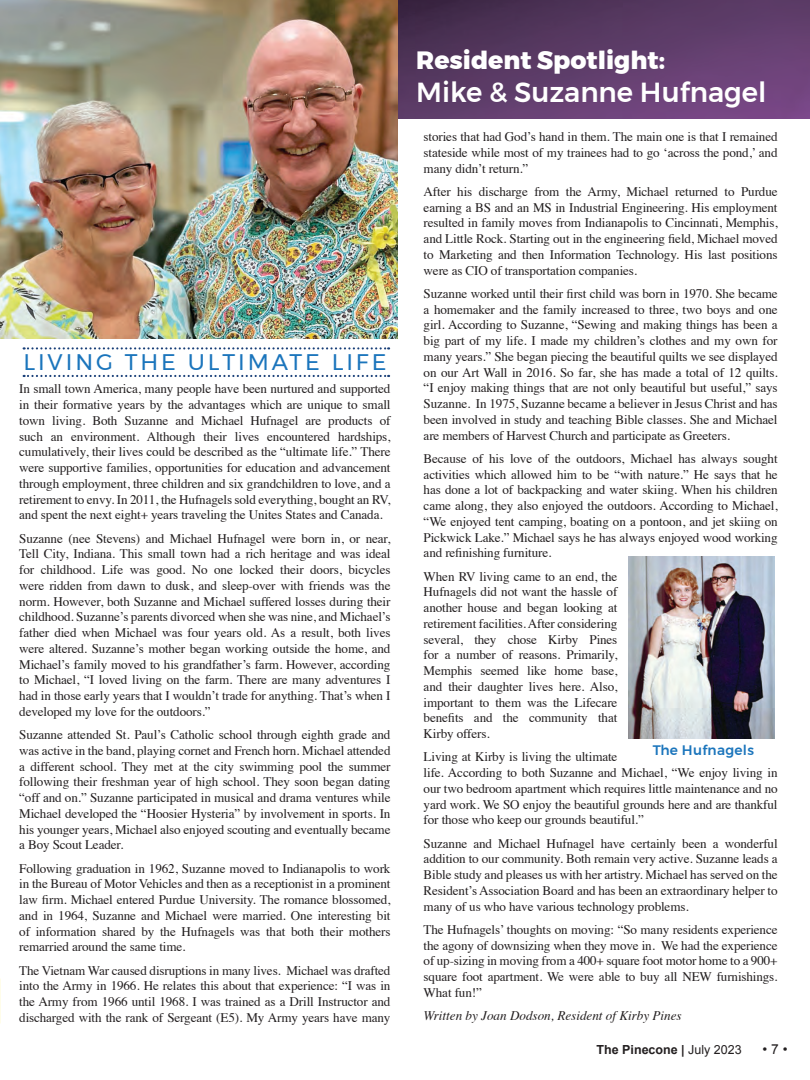
<style>
.page{position:relative;width:810px;height:1080px;background:#fff}
.page>*{position:absolute;margin:0;border:0;box-sizing:border-box;transform-origin:0 0}
.t1{font:500 27.5px "Montserrat";color:#fff}
.t2{font:800 25px "Montserrat";color:#fff}
.t3{font:22.5px "Montserrat";letter-spacing:.13em;color:#1b75bc}
.t4{font:500 13.75px "Montserrat";letter-spacing:.02em;color:#1b75bc}
.t5{font:13.75px "Arial";color:#231f20}
.t6{font:13.12px/15.8px "Times";letter-spacing:-.01em;color:#231f20;text-align:justify}
.t7{font:italic 13.12px "Times";color:#231f20}
.t8{font:700 12.5px "Arial";color:#231f20}
.s1{font-style:italic}
.s2{font-weight:400}
</style>
<div class="page">
<svg style="left:24px;top:375px;width:365px;height:2px"></svg>
<svg style="left:24px;top:347px;width:365px;height:3px"></svg>
<img style="left:398px;top:0;width:412px;height:119px">
<img style="left:0;top:0;width:398px;height:338px">
<img style="left:629px;top:556px;width:145px;height:182px">
<p class="t3" style="left:23px;top:344px;width:365px">LIVING THE ULTIMATE LIFE</p>
<p class="t6" style="left:19px;top:380px;width:373px">In small town America, many people have been nurtured and supported in their formative years by the advantages which are unique to small town living. Both Suzanne and Michael Hufnagel are products of such an environment. Although their lives encountered hardships, cumulatively, their lives could be described as the “ultimate life.” There were supportive families, opportunities for education and advancement through employment, three children and six grandchildren to love, and a retirement to envy. In 2011, the Hufnagels sold everything, bought an RV, and spent the next eight+ years traveling the Unites States and Canada.</p>
<p class="t6" style="left:19px;top:529px;width:373px">Suzanne (nee Stevens) and Michael Hufnagel were born in, or near, Tell City, Indiana. This small town had a rich heritage and was ideal for childhood. Life was good. No one locked their doors, bicycles were ridden from dawn to dusk, and sleep-over with friends was the norm. However, both Suzanne and Michael suffered losses during their childhood. Suzanne’s parents divorced when she was nine, and Michael’s father died when Michael was four years old. As a result, both lives were altered. Suzanne’s mother began working outside the home, and Michael’s family moved to his grandfather’s farm. However, according to Michael, “I loved living on the farm. There are many adventures I had in those early years that I wouldn’t trade for anything. That’s when I developed my love for the outdoors.”</p>
<p class="t6" style="left:19px;top:726px;width:373px">Suzanne attended St. Paul’s Catholic school through eighth grade and was active in the band, playing cornet and French horn. Michael attended a different school. They met at the city swimming pool the summer following their freshman year of high school. They soon began dating “off and on.” Suzanne participated in musical and drama ventures while Michael developed the “Hoosier Hysteria” by involvement in sports. In his younger years, Michael also enjoyed scouting and eventually became a Boy Scout Leader.</p>
<p class="t6" style="left:19px;top:859px;width:373px">Following graduation in 1962, Suzanne moved to Indianapolis to work in the Bureau of Motor Vehicles and then as a receptionist in a prominent law firm. Michael entered Purdue University. The romance blossomed, and in 1964, Suzanne and Michael were married. One interesting bit of information shared by the Hufnagels was that both their mothers remarried around the same time.</p>
<p class="t6" style="left:19px;top:961px;width:373px">The Vietnam War caused disruptions in many lives. Michael was drafted into the Army in 1966. He relates this about that experience: “I was in the Army from 1966 until 1968. I was trained as a Drill Instructor and discharged with the rank of Sergeant (E5). My Army years have many</p>
<p class="t2" style="left:416px;top:40px;width:251px">Resident Spotlight:</p>
<p class="t1" style="left:416px;top:71px;width:352px">Mike &amp; Suzanne Hufnagel</p>
<p class="t6" style="left:424px;top:128px;width:356px">stories that had God’s hand in them. The main one is that I remained stateside while most of my trainees had to go ‘across the pond,’ and many didn’t return.”</p>
<p class="t6" style="left:424px;top:183px;width:356px">After his discharge from the Army, Michael returned to Purdue earning a BS and an MS in Industrial Engineering. His employment resulted in family moves from Indianapolis to Cincinnati, Memphis, and Little Rock. Starting out in the engineering field, Michael moved to Marketing and then Information Technology. His last positions were as CIO of transportation companies.</p>
<p class="t6" style="left:424px;top:285px;width:356px">Suzanne worked until their first child was born in 1970. She became a homemaker and the family increased to three, two boys and one girl. According to Suzanne, “Sewing and making things has been a big part of my life. I made my children’s clothes and my own for many years.” She began piecing the beautiful quilts we see displayed on our Art Wall in 2016. So far, she has made a total of 12 quilts. “I enjoy making things that are not only beautiful but useful,” says Suzanne. In 1975, Suzanne became a believer in Jesus Christ and has been involved in study and teaching Bible classes. She and Michael are members of Harvest Church and participate as Greeters.</p>
<p class="t6" style="left:424px;top:450px;width:356px">Because of his love of the outdoors, Michael has always sought activities which allowed him to be “with nature.” He says that he has done a lot of backpacking and water skiing. When his children came along, they also enjoyed the outdoors. According to Michael, “We enjoyed tent camping, boating on a pontoon, and jet skiing on Pickwick Lake.” Michael says he has always enjoyed wood working and refinishing furniture.</p>
<p class="t6" style="left:424px;top:567px;width:195px">When RV living came to an end, the Hufnagels did not want the hassle of another house and began looking at retirement facilities. After considering several, they chose Kirby Pines for a number of reasons. Primarily, Memphis seemed like home base, and their daughter lives here. Also, important to them was the Lifecare benefits and the community that Kirby offers.</p>
<p class="t6" style="left:424px;top:748px;width:356px;text-align:left">Living at Kirby is living the ultimate<br>life. According to both Suzanne and Michael, “We enjoy living in our two bedroom apartment which requires little maintenance and no yard work. We SO enjoy the beautiful grounds here and are thankful for those who keep our grounds beautiful.”</p>
<p class="t6" style="left:424px;top:834px;width:356px">Suzanne and Michael Hufnagel have certainly been a wonderful addition to our community. Both remain very active. Suzanne leads a Bible study and pleases us with her artistry. Michael has served on the Resident’s Association Board and has been an extraordinary helper to many of us who have various technology problems.</p>
<p class="t6" style="left:424px;top:921px;width:356px">The Hufnagels’ thoughts on moving: “So many residents experience the agony of downsizing when they move in. We had the experience of up-sizing in moving from a 400+ square foot motor home to a 900+ square foot apartment. We were able to buy all NEW furnishings.<br>What fun!”</p>
<p class="t7" style="left:424px;top:1004px;width:260px">Written by Joan Dodson, Resident of Kirby Pines</p>
<p class="t8" style="left:597px;top:1041px;width:147px">The Pinecone <span class="s1">|</span> <span class="s2">July 2023</span></p>
<p class="t5" style="left:763px;top:1040px;width:26px">• 7 •</p>
<p class="t4" style="left:653px;top:740px;width:103px">The Hufnagels</p>
</div>
